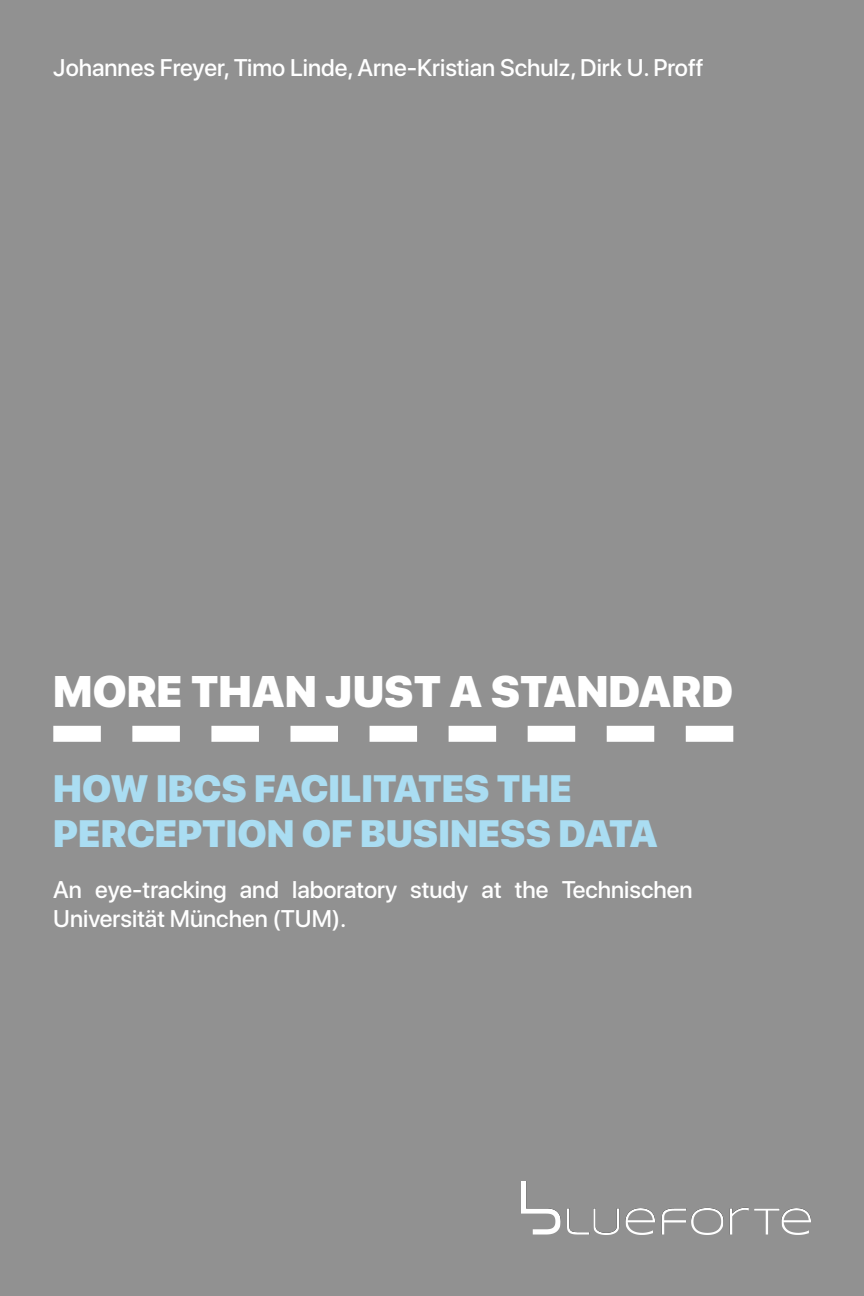
<style>
.page{position:relative;width:864px;height:1296px;background:#919191}
.page>*{position:absolute;margin:0;border:0;box-sizing:border-box;transform-origin:0 0}
.t1{font:900 44px "SF Pro Display";color:#fff}
.QUESTION_white{font:900 38px/45.6px "SF Pro Display";color:#aaddf2}
.KAPITEL_OBEN{font:500 24px/28.8px "SF Pro Display";color:#fff}
</style>
<div class="page">
<svg style="left:53px;top:726px;width:680px;height:16px"></svg>
<img style="left:521px;top:1182px;width:290px;height:52px">
<p class="KAPITEL_OBEN" style="left:53px;top:54px;width:652px">Johannes Freyer, Timo Linde, Arne-Kristian Schulz, Dirk U. Proff</p>
<p class="t1" style="left:53px;top:666px;width:682px">MORE THAN JUST A STANDARD</p>
<p class="QUESTION_white" style="left:53px;top:766px;width:606px">HOW IBCS FACILITATES THE<br>PERCEPTION OF BUSINESS DATA</p>
<p class="KAPITEL_OBEN" style="left:53px;top:876px;width:641px">An eye-tracking and laboratory study at the Technischen<br>Universität München (TUM).</p>
</div>
